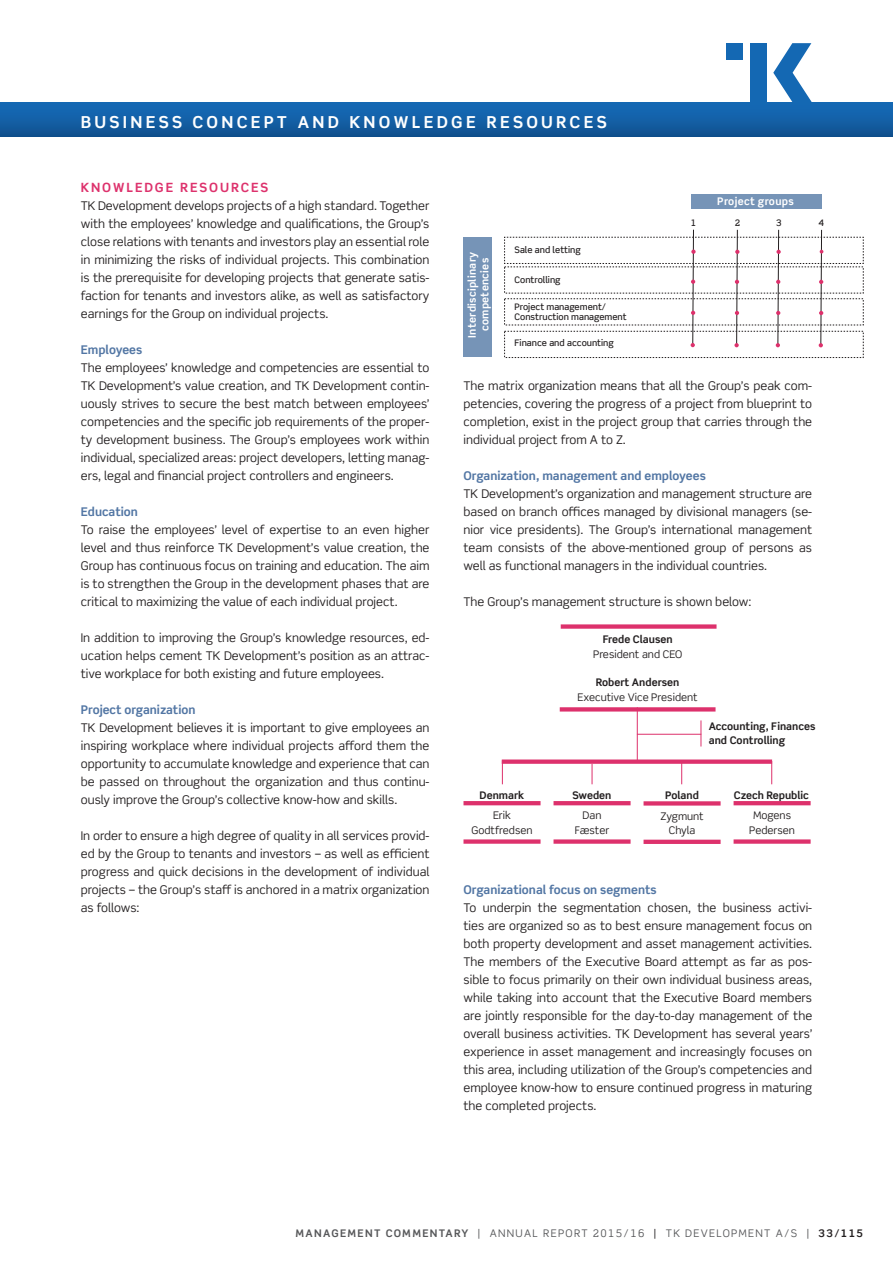
<style>
.page{position:relative;width:893px;height:1263px;background:#fff}
.page>*{position:absolute;margin:0;border:0;box-sizing:border-box;transform-origin:0 0}
.Overskrift_top_-_NEG{font:700 16.5px "Scene Pro";letter-spacing:.2em;color:#fff}
.Heading_2{font:700 12.75px "Scene Pro";letter-spacing:.15em;color:#dd316c}
.t1{font:12px/18px "Scene Pro";color:#231f20;text-align:justify}
.Heading_3{font:700 12px "Scene Pro";color:#5276a4}
.t2{font:10.5px/14.2px "Scene Pro";color:#231f20;text-align:center}
.t3{font:700 10.5px/20.4px "Scene Pro";color:#231f20;text-align:center}
.t4{font:10.5px "Scene Pro";letter-spacing:.125em;color:#57585a}
.t5{font:700 10.5px/12.6px "Scene Pro";letter-spacing:.03em;color:#fff;text-align:center}
.t6{font:700 10.5px "Scene Pro";color:#57585a}
.t7{font:500 9px/10.8px "Scene Pro";color:#231f20}
.s1{font-weight:700}
.s2{font-weight:400}
.s3{color:#231f20}
.s4{font-weight:700;color:#231f20}
</style>
<div class="page">
<div style="left:0;top:103px;width:893px;height:34px;background:linear-gradient(to bottom,#156cba,#115290)"></div>
<div style="left:726px;top:43px;width:17px;height:17px;background:#1468b3"></div>
<div style="left:750px;top:43px;width:16px;height:60px;background:#1468b3"></div>
<svg style="left:773px;top:43px;width:39px;height:60px"></svg>
<div style="left:464px;top:237px;width:28px;height:120px;background:#7694b7"></div>
<div style="left:504px;top:331px;width:359px;height:27px;border:1px dashed #231f20"></div>
<div style="left:691px;top:194px;width:130px;height:14px;background:#7694b7"></div>
<svg style="left:504px;top:229px;width:360px;height:118px"></svg>
<hr style="left:637px;top:707px;width:1px;height:55px;background:#dd316c">
<svg style="left:502px;top:764px;width:1px;height:20px"></svg>
<svg style="left:560px;top:707px;width:155px;height:4px"></svg>
<div style="left:502px;top:759px;width:270px;height:5px;background:#dd316c"></div>
<div style="left:463px;top:839px;width:78px;height:5px;background:#dd316c"></div>
<svg style="left:592px;top:764px;width:1px;height:20px"></svg>
<svg style="left:681px;top:764px;width:1px;height:20px"></svg>
<hr style="left:637px;top:734px;width:64px;height:1px;background:#dd316c">
<svg style="left:701px;top:720px;width:1px;height:26px"></svg>
<hr style="left:463px;top:801px;width:78px;height:4px;background:#dd316c">
<div style="left:553px;top:839px;width:78px;height:5px;background:#dd316c"></div>
<svg style="left:553px;top:801px;width:78px;height:4px"></svg>
<hr style="left:643px;top:840px;width:78px;height:4px;background:#dd316c">
<svg style="left:643px;top:801px;width:78px;height:4px"></svg>
<div style="left:734px;top:839px;width:77px;height:5px;background:#dd316c"></div>
<hr style="left:734px;top:801px;width:77px;height:4px;background:#dd316c">
<svg style="left:771px;top:764px;width:1px;height:20px"></svg>
<div style="left:561px;top:624px;width:155px;height:5px;background:#dd316c"></div>
<p class="Overskrift_top_-_NEG" style="left:81px;top:112px;width:527px">BUSINESS CONCEPT AND KNOWLEDGE RESOURCES</p>
<p class="Heading_2" style="left:81px;top:180px;width:189px">KNOWLEDGE RESOURCES</p>
<p class="t1" style="left:81px;top:197px;width:350px">TK Development develops projects of a high standard. Together with the employees’ knowledge and qualifications, the Group’s close relations with tenants and investors play an essential role in minimizing the risks of individual projects. This combination is the prerequisite for developing projects that generate satis&shy;faction for tenants and investors alike, as well as satisfactory earnings for the Group on individual projects.</p>
<p class="Heading_3" style="left:81px;top:343px;width:63px">Employees</p>
<p class="t1" style="left:81px;top:359px;width:350px">The employees’ knowledge and competencies are essential to TK Development’s value creation, and TK Development contin&shy;uously strives to secure the best match between employees’ competencies and the specific job requirements of the proper&shy;ty development business. The Group’s employees work within individual, specialized areas: project developers, letting manag&shy;ers, legal and financial project controllers and engineers.</p>
<p class="Heading_3" style="left:81px;top:505px;width:59px">Education</p>
<p class="t1" style="left:81px;top:521px;width:350px">To raise the employees’ level of expertise to an even higher level and thus reinforce TK Development’s value creation, the Group has continuous focus on training and education. The aim is to strengthen the Group in the development phases that are critical to maximizing the value of each individual project.</p>
<p class="t1" style="left:81px;top:629px;width:350px">In addition to improving the Group’s knowledge resources, ed&shy;ucation helps cement TK Development’s position as an attrac&shy;tive workplace for both existing and future employees.</p>
<p class="Heading_3" style="left:81px;top:703px;width:116px">Project organization</p>
<p class="t1" style="left:81px;top:719px;width:350px">TK Development believes it is important to give employees an inspiring workplace where individual projects afford them the opportunity to accumulate knowledge and experience that can be passed on throughout the organization and thus continu&shy;ously improve the Group’s collective know-how and skills.</p>
<p class="t1" style="left:81px;top:827px;width:350px">In order to ensure a high degree of quality in all services provid&shy;ed by the Group to tenants and investors – as well as efficient progress and quick decisions in the development of individual projects – the Group’s staff is anchored in a matrix organization as follows:</p>
<p class="t5" style="left:717px;top:194px;width:78px">Project groups</p>
<p class="t5" style="left:466px;top:338px;width:87px;rotate:-90deg">Interdisciplinary competencies</p>
<p class="t7" style="left:515px;top:244px;width:68px">Sale and letting</p>
<p class="t7" style="left:515px;top:274px;width:48px">Controlling</p>
<p class="t7" style="left:515px;top:301px;width:114px">Project management/<br>Construction management</p>
<p class="t7" style="left:515px;top:337px;width:101px">Finance and accounting</p>
<p class="t7" style="left:691px;top:217px;width:7px">1</p>
<p class="t7" style="left:776px;top:217px;width:7px">3</p>
<p class="t7" style="left:818px;top:217px;width:7px">4</p>
<p class="t7" style="left:735px;top:217px;width:7px">2</p>
<p class="t1" style="left:463px;top:377px;width:350px">The matrix organization means that all the Group’s peak com&shy;petencies, covering the progress of a project from blueprint to completion, exist in the project group that carries through the individual project from A to Z.</p>
<p class="Heading_3" style="left:463px;top:469px;width:244px">Organization, management and employees</p>
<p class="t1" style="left:463px;top:485px;width:350px">TK Development’s organization and management structure are based on branch offices managed by divisional managers (se&shy;nior vice presidents). The Group’s international management team consists of the above-mentioned group of persons as well as functional managers in the individual countries.</p>
<p class="t1" style="left:463px;top:593px;width:289px">The Group’s management structure is shown below:</p>
<p class="t2" style="left:593px;top:632px;width:91px"><span class="s1">Frede Clausen<br></span>President and CEO</p>
<p class="t2" style="left:578px;top:675px;width:122px"><span class="s1">Robert Andersen<br></span>Executive Vice President</p>
<p class="t3" style="left:709px;top:719px;width:108px;line-height:14.2px;text-align:left">Accounting, Finances and Controlling</p>
<p class="t3" style="left:480px;top:785px;width:46px">Denmark<br><span class="s2">Erik</span></p>
<p class="t2" style="left:471px;top:823px;width:63px">Godtfredsen</p>
<p class="t3" style="left:573px;top:785px;width:40px">Sweden<br><span class="s2">Dan</span></p>
<p class="t2" style="left:575px;top:823px;width:36px">Fæster</p>
<p class="t2" style="left:660px;top:785px;width:45px;line-height:20.4px"><span class="s1">Poland<br></span>Zygmunt</p>
<p class="t2" style="left:669px;top:823px;width:28px">Chyla</p>
<p class="t3" style="left:734px;top:785px;width:76px">Czech Republic<br><span class="s2">Mogens</span></p>
<p class="t2" style="left:749px;top:823px;width:47px">Pedersen</p>
<p class="Heading_3" style="left:463px;top:883px;width:195px">Organizational focus on segments</p>
<p class="t1" style="left:463px;top:899px;width:350px">To underpin the segmentation chosen, the business activi&shy;ties are organized so as to best ensure management focus on both property development and asset management activities.<br>The members of the Executive Board attempt as far as pos&shy;sible to focus primarily on their own individual business areas, while taking into account that the Executive Board members are jointly responsible for the day-to-day management of the overall business activities. TK Development has several years’ experience in asset management and increasingly focuses on this area, including utilization of the Group’s competencies and employee know-how to ensure continued progress in maturing the completed projects.</p>
<p class="t6" style="left:296px;top:1227px;width:20px">Management</p>
<p class="t6" style="left:386px;top:1227px;width:10px">commentary</p>
<p class="t4" style="left:478px;top:1227px;width:387px">| ANNUAL REPORT 2015/16 <span class="s3">|</span> TK DEVELOPMENT A/S | <span class="s4">33/115</span></p>
</div>
